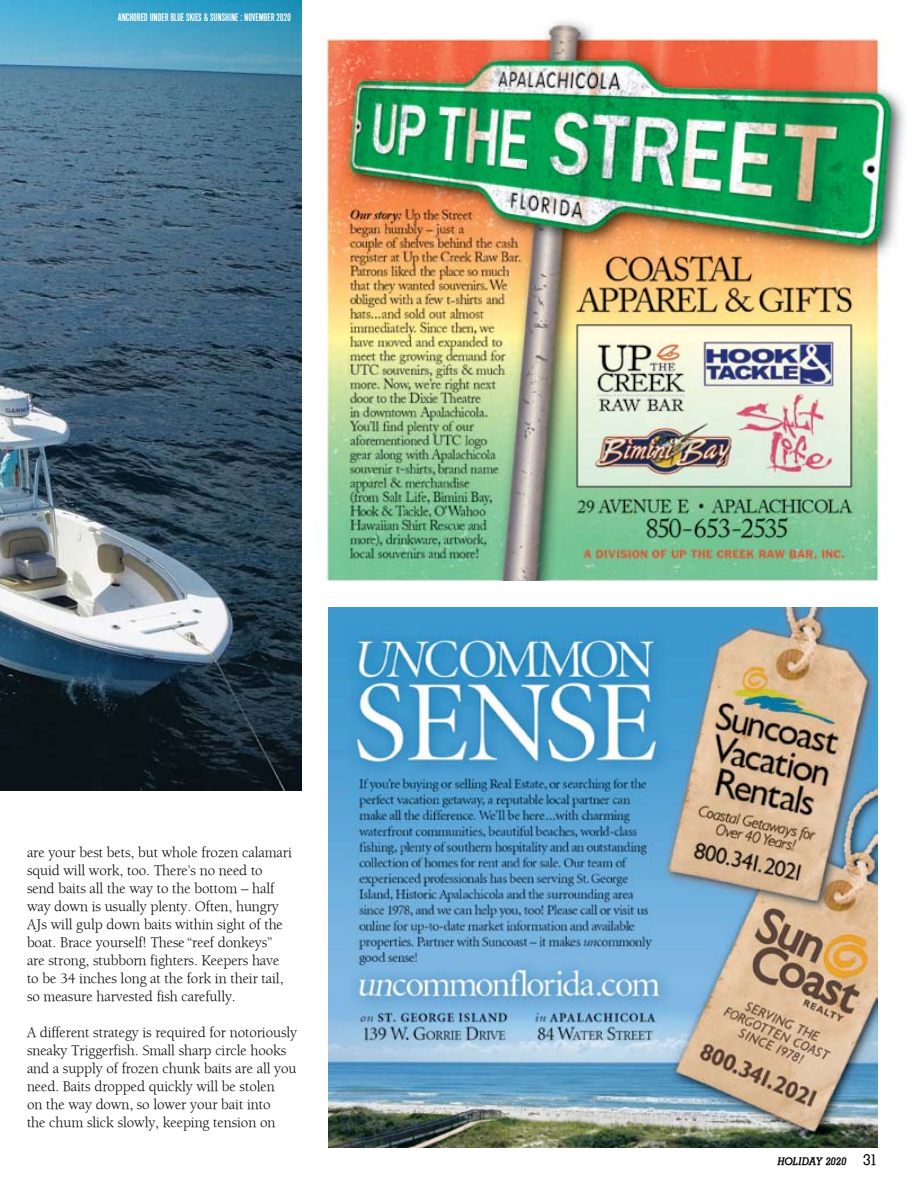
<style>
.page{position:relative;width:918px;height:1188px;background:#fff}
.page>*{position:absolute;margin:0;border:0;box-sizing:border-box;transform-origin:0 0}
.t1{font:15px/18px "Berkeley";letter-spacing:-.01em;color:#000}
.t2{font:10.5px "Cg Alpin Gth No 1";letter-spacing:-.005em;color:#fff}
.t3{font:italic 700 10.5px "Memphis";letter-spacing:-.015em;color:#000}
.s1{font-weight:500;font-style:normal;font-size:15px}
</style>
<div class="page">
<img style="left:326px;top:21px;width:579px;height:559px">
<img style="left:328px;top:608px;width:549px;height:540px">
<img style="left:0;top:0;width:301px;height:791px">
<p class="t2" style="left:118px;top:11px;width:174px">ANCHORED UNDER BLUE SKIES &amp; SUNSHINE : NOVEMBER 2020</p>
<p class="t1" style="left:27px;top:843px;width:266px">are your best bets, but whole frozen calamari squid will work, too. There’s no need to send baits all the way to the bottom – half way down is usually plenty. Often, hungry AJs will gulp down baits within sight of the boat. Brace yourself! These “reef donkeys” are strong, stubborn fighters. Keepers have to be 34 inches long at the fork in their tail, so measure harvested fish carefully.</p>
<p class="t1" style="left:27px;top:1023px;width:272px">A different strategy is required for notoriously sneaky Triggerfish. Small sharp circle hooks and a supply of frozen chunk baits are all you need. Baits dropped quickly will be stolen<br>on the way down, so lower your bait into<br>the chum slick slowly, keeping tension on</p>
<p class="t3" style="left:778px;top:1155px;width:101px">HOLIDAY 2020 <span class="s1">31</span></p>
</div>
